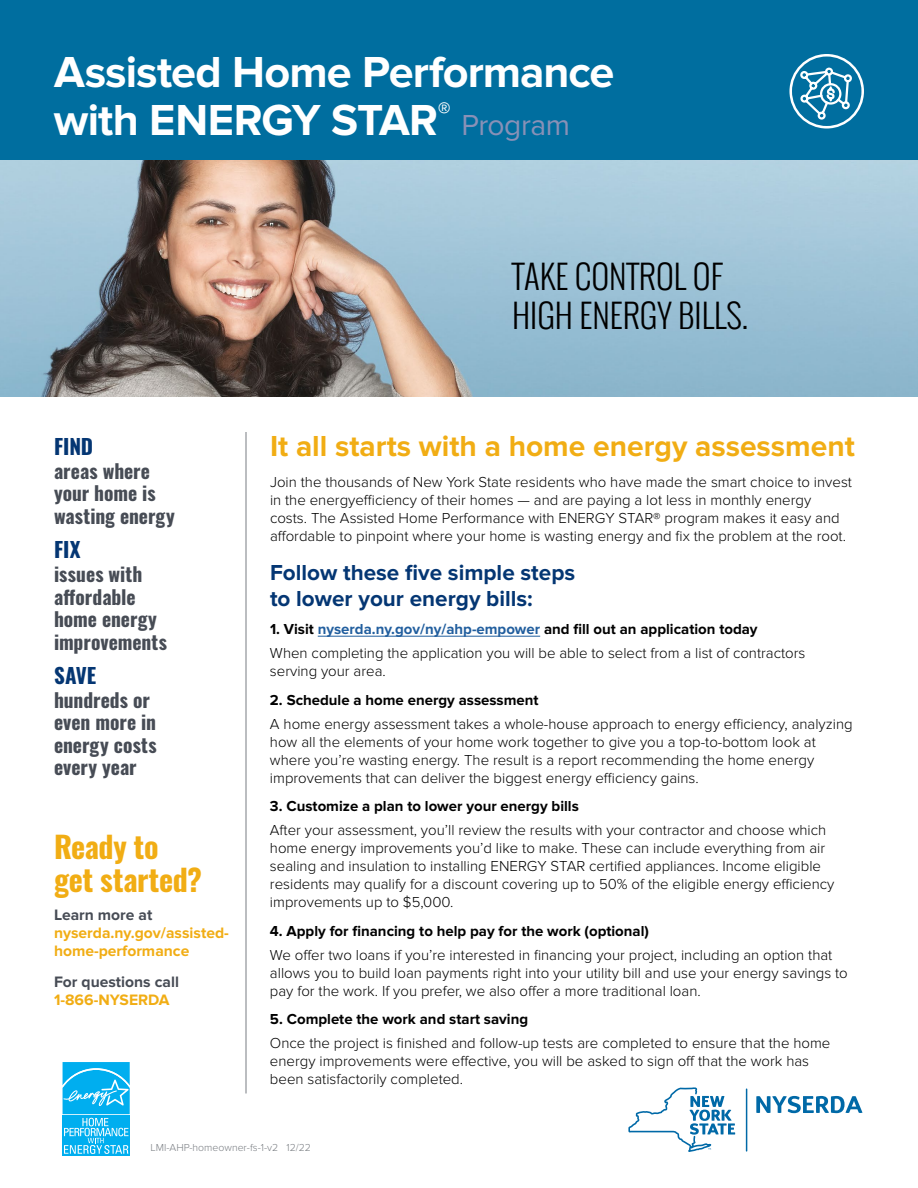
<style>
.page{position:relative;width:918px;height:1188px;background:#fff}
.page>*{position:absolute;margin:0;border:0;box-sizing:border-box;transform-origin:0 0}
.t1{font:700 45px/48px "Proxima Nova";letter-spacing:-.02em;color:#fff}
.t2{font:300 33px/39.6px "Oswald";color:#000}
.Headline{font:700 30px "Proxima Nova";color:#f1ad14}
.Ready_To_Get_Started{font:700 30px/33px "Oswald";letter-spacing:-.01em;color:#f1ad14}
.t3{font:30px "Proxima Nova";letter-spacing:-.015em;color:#8991b7}
.Sub_1{font:700 22.5px/25.5px "Proxima Nova";color:#043673}
.Left_Nav_1{font:700 21px "Oswald";letter-spacing:.005em;color:#043673}
.Left_Nav_2{font:700 19.5px/22.5px "Oswald";color:#474c55}
.CTA{font:700 15.6px/18px "Proxima Nova";color:#474c55}
.CTA-2{font:700 15.6px "Proxima Nova";color:#f1ad14}
.Body{font:300 15px/18px "Proxima Nova";color:#000}
.Sub_2{font:700 15px "Proxima Nova";color:#000}
.Pub_Code{font:300 10.5px "Proxima Nova";color:#797d82}
.s1{color:#f1ad14}
.s2{color:#215e9e}
</style>
<div class="page">
<div style="left:0;top:0;width:918px;height:160px;background:#006e9f"></div>
<svg style="left:789px;top:54px;width:75px;height:75px"></svg>
<img style="left:0;top:160px;width:918px;height:236px">
<hr style="left:318px;top:636px;width:222px;height:1px;background:#215e9e">
<hr style="left:246px;top:432px;width:1px;height:661px;background:#797d82">
<svg style="left:628px;top:1087px;width:107px;height:65px"></svg>
<svg style="left:756px;top:1096px;width:106px;height:17px"></svg>
<hr style="left:746px;top:1089px;width:1px;height:63px;background:#0069a7">
<svg style="left:62px;top:1062px;width:1px;height:94px"></svg>
<div style="left:63px;top:1116px;width:67px;height:40px;background:#00aeef"></div>
<svg style="left:63px;top:1062px;width:67px;height:92px"></svg>
<p class="t1" style="left:54px;top:49px;width:562px">Assisted Home Performance with ENERGY STAR<sup>®</sup></p>
<p class="t3" style="left:461px;top:108px;width:110px">Program</p>
<p class="t2" style="left:512px;top:256px;width:238px">TAKE CONTROL OF<br>HIGH ENERGY BILLS.</p>
<p class="Left_Nav_1" style="left:54px;top:435px;width:41px">FIND</p>
<p class="Left_Nav_2" style="left:54px;top:461px;width:122px">areas where your home is wasting energy</p>
<p class="Left_Nav_1" style="left:54px;top:539px;width:28px">FIX</p>
<p class="Left_Nav_2" style="left:54px;top:564px;width:115px">issues with affordable home energy improvements</p>
<p class="Left_Nav_1" style="left:54px;top:664px;width:44px">SAVE</p>
<p class="Left_Nav_2" style="left:54px;top:690px;width:104px">hundreds or even more in energy costs every year</p>
<p class="Ready_To_Get_Started" style="left:54px;top:832px;width:150px">Ready to get started?</p>
<p class="CTA" style="left:54px;top:906px;width:100px">Learn more at</p>
<p class="CTA-2" style="left:54px;top:924px;width:176px">nyserda.ny.gov/assisted-</p>
<p class="CTA-2" style="left:54px;top:942px;width:137px">home-performance</p>
<p class="CTA" style="left:54px;top:973px;width:126px">For questions call<br><span class="s1">1-866-NYSERDA</span></p>
<p class="Headline" style="left:270px;top:428px;width:586px">It all starts with a home energy assessment</p>
<p class="Body" style="left:270px;top:473px;width:584px">Join the thousands of New York State residents who have made the smart choice to invest in the energyefficiency of their homes — and are paying a lot less in monthly energy costs. The Assisted Home Performance with ENERGY STAR® program makes it easy and affordable to pinpoint where your home is wasting energy and fix the problem at the root.</p>
<p class="Sub_1" style="left:270px;top:560px;width:307px">Follow these five simple steps to lower your energy bills:</p>
<p class="Sub_2" style="left:270px;top:621px;width:489px">1. Visit <span class="s2">nyserda.ny.gov/ny/ahp-empower</span> and fill out an application today</p>
<p class="Body" style="left:270px;top:644px;width:537px">When completing the application you will be able to select from a list of contractors serving your area.</p>
<p class="Sub_2" style="left:270px;top:691px;width:270px">2. Schedule a home energy assessment</p>
<p class="Body" style="left:270px;top:715px;width:584px">A home energy assessment takes a whole-house approach to energy efficiency, analyzing how all the elements of your home work together to give you a top-to-bottom look at where you’re wasting energy. The result is a report recommending the home energy improvements that can deliver the biggest energy efficiency gains.</p>
<p class="Sub_2" style="left:270px;top:798px;width:310px">3. Customize a plan to lower your energy bills</p>
<p class="Body" style="left:270px;top:821px;width:566px">After your assessment, you’ll review the results with your contractor and choose which home energy improvements you’d like to make. These can include everything from air sealing and insulation to installing ENERGY STAR certified appliances. Income eligible residents may qualify for a discount covering up to 50% of the eligible energy efficiency improvements up to $5,000.</p>
<p class="Sub_2" style="left:270px;top:922px;width:381px">4. Apply for financing to help pay for the work (optional)</p>
<p class="Body" style="left:270px;top:946px;width:579px">We offer two loans if you’re interested in financing your project, including an option that allows you to build loan payments right into your utility bill and use your energy savings to pay for the work. If you prefer, we also offer a more traditional loan.</p>
<p class="Sub_2" style="left:270px;top:1011px;width:260px">5. Complete the work and start saving</p>
<p class="Body" style="left:270px;top:1034px;width:562px">Once the project is finished and follow-up tests are completed to ensure that the home energy improvements were effective, you will be asked to sign off that the work has been satisfactorily completed.</p>
<p class="Pub_Code" style="left:151px;top:1142px;width:162px">LMI-AHP-homeowner-fs-1-v2 12/22</p>
</div>
